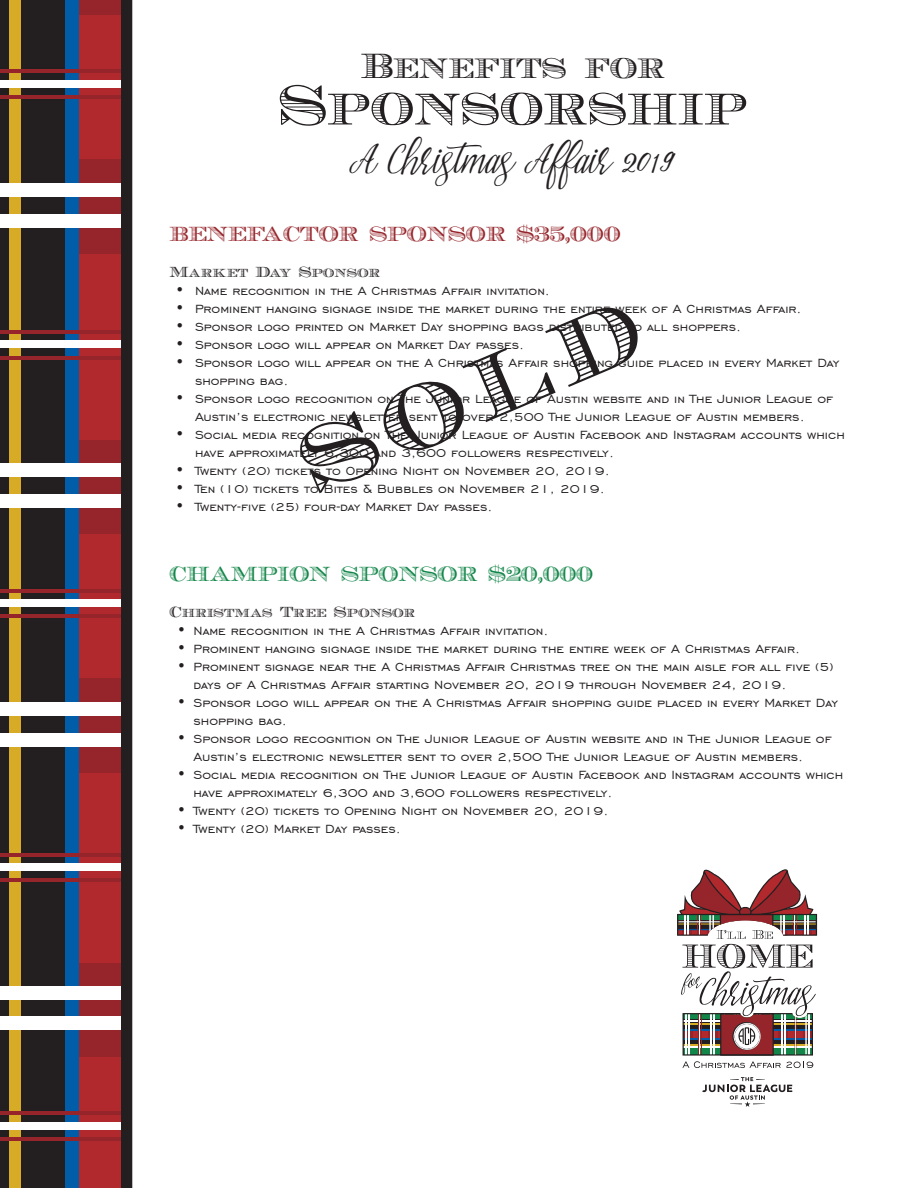
<style>
.page{position:relative;width:918px;height:1188px;background:#fff}
.page>*{position:absolute;margin:0;border:0;box-sizing:border-box;transform-origin:0 0}
.t1{font:90px "Ecuyer DAX";color:#231f20}
.t2{font:57px "Ecuyer DAX";color:#231f20}
.t3{font:40.5px "Brightside Typeface";color:#231f20}
.t4{font:36px "Ecuyer DAX";color:#231f20}
.t5{font:21px "Ecuyer DAX";color:#96252b}
.t6{font:21px "Ecuyer DAX";color:#128649}
.t7{font:15px/18px "Engravers Gothic BT";color:#231f20}
.t8{font:15px "Ecuyer DAX";color:#231f20}
</style>
<div class="page">
<div style="left:121px;top:0;width:11px;height:1188px;background:#231f20"></div>
<div style="left:0;top:0;width:121px;height:1188px;background:#b1282d"></div>
<div style="left:0;top:678px;width:121px;height:95px;background:#96252b"></div>
<div style="left:0;top:440px;width:121px;height:94px;background:#96252b"></div>
<div style="left:0;top:963px;width:121px;height:94px;background:#96252b"></div>
<div style="left:0;top:159px;width:121px;height:95px;background:#96252b"></div>
<div style="left:0;top:0;width:121px;height:15px;background:#96252b"></div>
<div style="left:0;top:0;width:65px;height:1188px;background:#231f20"></div>
<div style="left:65px;top:0;width:14px;height:1188px;background:#015da7"></div>
<div style="left:9px;top:0;width:11px;height:1188px;background:#d8ab27"></div>
<div style="left:0;top:214px;width:121px;height:14px;background:#fff"></div>
<div style="left:0;top:183px;width:121px;height:14px;background:#fff"></div>
<div style="left:0;top:494px;width:121px;height:14px;background:#fff"></div>
<div style="left:0;top:463px;width:121px;height:14px;background:#fff"></div>
<div style="left:0;top:733px;width:121px;height:14px;background:#fff"></div>
<div style="left:0;top:703px;width:121px;height:13px;background:#fff"></div>
<div style="left:0;top:1017px;width:121px;height:13px;background:#fff"></div>
<div style="left:0;top:986px;width:121px;height:14px;background:#fff"></div>
<hr style="left:0;top:70px;width:121px;height:3px;background:#96252b">
<hr style="left:0;top:95px;width:121px;height:4px;background:#96252b">
<div style="left:0;top:80px;width:121px;height:7px;background:#fff"></div>
<hr style="left:0;top:589px;width:121px;height:3px;background:#96252b">
<hr style="left:0;top:615px;width:121px;height:3px;background:#96252b">
<div style="left:0;top:599px;width:121px;height:8px;background:#fff"></div>
<hr style="left:0;top:330px;width:121px;height:4px;background:#96252b">
<hr style="left:0;top:356px;width:121px;height:4px;background:#96252b">
<div style="left:0;top:341px;width:121px;height:7px;background:#fff"></div>
<hr style="left:0;top:1112px;width:121px;height:3px;background:#96252b">
<hr style="left:0;top:1137px;width:121px;height:4px;background:#96252b">
<div style="left:0;top:1122px;width:121px;height:7px;background:#fff"></div>
<hr style="left:0;top:853px;width:121px;height:3px;background:#96252b">
<hr style="left:0;top:879px;width:121px;height:3px;background:#96252b">
<div style="left:0;top:863px;width:121px;height:8px;background:#fff"></div>
<svg style="left:702px;top:1077px;width:90px;height:30px"></svg>
<svg style="left:677px;top:869px;width:140px;height:199px"></svg>
<h3 class="t4" style="left:361px;top:45px;width:306px">Benefits for</h3>
<h2 class="t2" style="left:279px;top:72px;width:470px">Sponsorship</h2>
<h3 class="t3" style="left:350px;top:136px;width:328px">A Christmas Affair 2019</h3>
<h3 class="t5" style="left:170px;top:221px;width:452px">BENEFACTOR SPONSOR $35,000</h3>
<p class="t8" style="left:170px;top:263px;width:212px">Market Day Sponsor</p>
<p class="t7" style="left:176px;top:281px;width:376px">• Name recognition in the A Christmas Affair invitation.</p>
<p class="t7" style="left:176px;top:299px;width:628px">• Prominent hanging signage inside the market during the entire week of A Christmas Affair.</p>
<p class="t7" style="left:176px;top:317px;width:567px">• Sponsor logo printed on Market Day shopping bags distributed to all shoppers.</p>
<p class="t7" style="left:176px;top:335px;width:350px">• Sponsor logo will appear on Market Day passes.</p>
<p class="t7" style="left:195px;top:353px;width:646px;text-indent:-20px">• Sponsor logo will appear on the A Christmas Affair shopping guide placed in every Market Day shopping bag.</p>
<p class="t7" style="left:195px;top:389px;width:640px;text-indent:-20px">• Sponsor logo recognition on The Junior League of Austin website and in The Junior League of<br>Austin’s electronic newsletter sent to over 2,500 The Junior League of Austin members.</p>
<p class="t7" style="left:195px;top:425px;width:651px;text-indent:-20px">• Social media recognition on The Junior League of Austin Facebook and Instagram accounts which have approximately 6,300 and 3,600 followers respectively.</p>
<p class="t7" style="left:176px;top:461px;width:436px">• Twenty (20) tickets to Opening Night on November 20, 2019.</p>
<p class="t7" style="left:176px;top:479px;width:431px">• Ten (10) tickets to Bites &amp; Bubbles on November 21, 2019.</p>
<p class="t7" style="left:176px;top:497px;width:319px">• Twenty-five (25) four-day Market Day passes.</p>
<h1 class="t1" style="left:284px;top:418px;width:363px;rotate:-23deg">SOLD</h1>
<h3 class="t6" style="left:170px;top:562px;width:425px">CHAMPION SPONSOR $20,000</h3>
<p class="t8" style="left:170px;top:603px;width:247px">Christmas Tree Sponsor</p>
<p class="t7" style="left:177px;top:622px;width:373px">• Name recognition in the A Christmas Affair invitation.</p>
<p class="t7" style="left:177px;top:640px;width:625px">• Prominent hanging signage inside the market during the entire week of A Christmas Affair.</p>
<p class="t7" style="left:194px;top:658px;width:642px;text-indent:-16px">• Prominent signage near the A Christmas Affair Christmas tree on the main aisle for all five (5) days of A Christmas Affair starting November 20, 2019 through November 24, 2019.</p>
<p class="t7" style="left:194px;top:694px;width:646px;text-indent:-16px">• Sponsor logo will appear on the A Christmas Affair shopping guide placed in every Market Day shopping bag.</p>
<p class="t7" style="left:194px;top:730px;width:640px;text-indent:-16px">• Sponsor logo recognition on The Junior League of Austin website and in The Junior League of<br>Austin’s electronic newsletter sent to over 2,500 The Junior League of Austin members.</p>
<p class="t7" style="left:194px;top:766px;width:651px;text-indent:-16px">• Social media recognition on The Junior League of Austin Facebook and Instagram accounts which have approximately 6,300 and 3,600 followers respectively.</p>
<p class="t7" style="left:177px;top:802px;width:433px">• Twenty (20) tickets to Opening Night on November 20, 2019.</p>
<p class="t7" style="left:177px;top:820px;width:225px">• Twenty (20) Market Day passes.</p>
</div>
